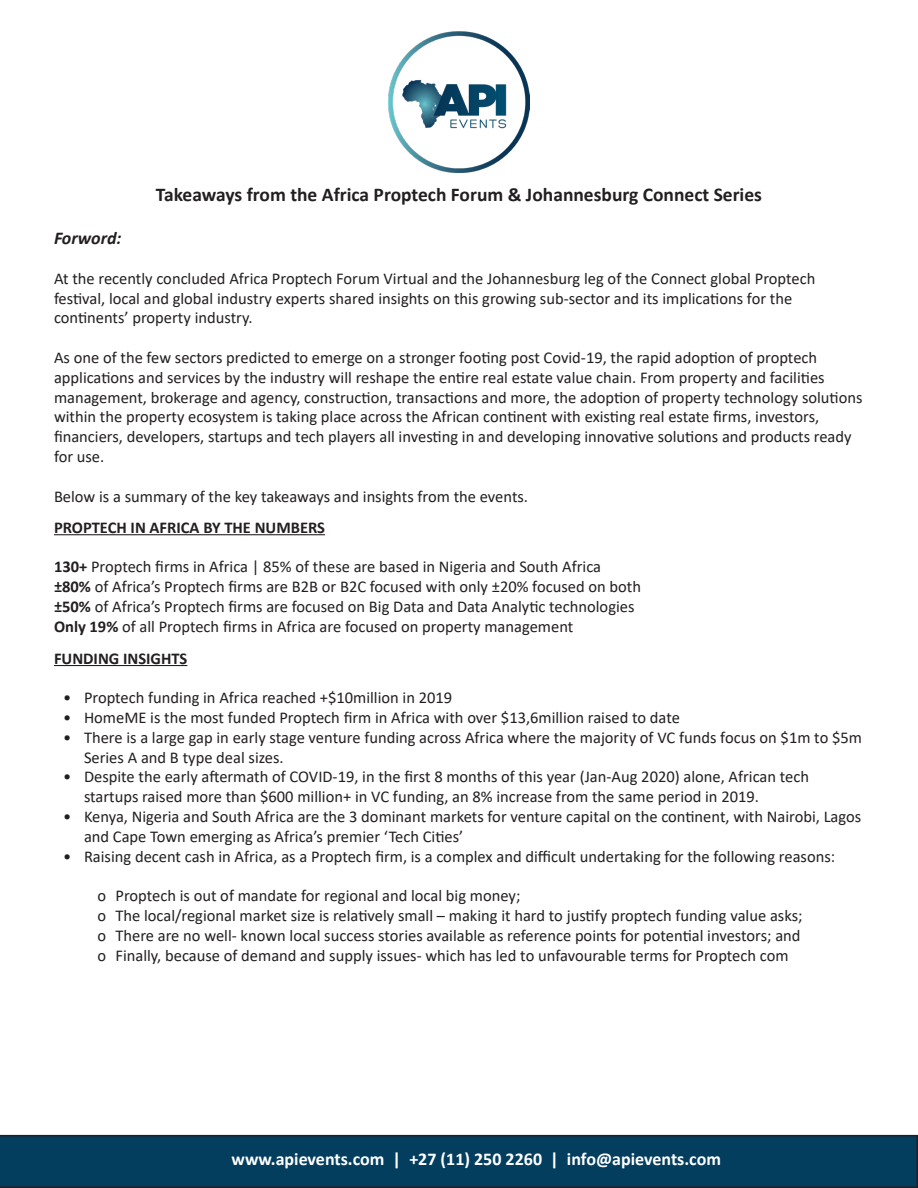
<style>
.page{position:relative;width:918px;height:1188px;background:#fff}
.page>*{position:absolute;margin:0;border:0;box-sizing:border-box;transform-origin:0 0}
.t1{font:700 19.5px "Calibri";color:#231f20}
.t2{font:700 18px "Calibri";color:#fff}
.t3{font:italic 700 18px "Calibri";color:#231f20}
.t4{font:16.5px/19.8px "Calibri";color:#231f20}
.t5{font:700 16.5px "Calibri";color:#231f20}
.s1{font-weight:700}
</style>
<div class="page">
<svg style="left:0;top:1135px;width:918px;height:53px;background:#053c5b"></svg>
<hr style="left:54px;top:534px;width:271px;height:1px;background:#231f20">
<hr style="left:54px;top:665px;width:133px;height:1px;background:#231f20">
<img style="left:388px;top:31px;width:142px;height:141px">
<p class="t1" style="left:156px;top:181px;width:608px">Takeaways from the Africa Proptech Forum &amp; Johannesburg Connect Series</p>
<p class="t3" style="left:54px;top:225px;width:69px">Forword:</p>
<p class="t4" style="left:54px;top:268px;width:763px">At the recently concluded Africa Proptech Forum Virtual and the Johannesburg leg of the Connect global Proptech festival, local and global industry experts shared insights on this growing sub-sector and its implications for the continents’ property industry.</p>
<p class="t4" style="left:54px;top:347px;width:810px">As one of the few sectors predicted to emerge on a stronger footing post Covid-19, the rapid adoption of proptech applications and services by the industry will reshape the entire real estate value chain. From property and facilities management, brokerage and agency, construction, transactions and more, the adoption of property technology solutions within the property ecosystem is taking place across the African continent with existing real estate firms, investors, financiers, developers, startups and tech players all investing in and developing innovative solutions and products ready for use.</p>
<p class="t4" style="left:54px;top:486px;width:476px">Below is a summary of the key takeaways and insights from the events.</p>
<p class="t5" style="left:54px;top:516px;width:273px">PROPTECH IN AFRICA BY THE NUMBERS</p>
<p class="t4" style="left:54px;top:557px;width:549px"><span class="s1">130+</span> Proptech firms in Africa | 85% of these are based in Nigeria and South Africa</p>
<p class="t4" style="left:54px;top:576px;width:589px"><span class="s1">±80%</span> of Africa’s Proptech firms are B2B or B2C focused with only ±20% focused on both</p>
<p class="t4" style="left:54px;top:596px;width:582px"><span class="s1">±50%</span> of Africa’s Proptech firms are focused on Big Data and Data Analytic technologies</p>
<p class="t4" style="left:54px;top:616px;width:521px"><span class="s1">Only 19%</span> of all Proptech firms in Africa are focused on property management</p>
<p class="t5" style="left:54px;top:647px;width:135px">FUNDING INSIGHTS</p>
<p class="t4" style="left:63px;top:687px;width:391px">• Proptech funding in Africa reached +$10million in 2019</p>
<p class="t4" style="left:63px;top:707px;width:618px">• HomeME is the most funded Proptech firm in Africa with over $13,6million raised to date</p>
<p class="t4" style="left:84px;top:727px;width:780px;text-indent:-21px">• There is a large gap in early stage venture funding across Africa where the majority of VC funds focus on $1m to $5m<br>Series A and B type deal sizes.</p>
<p class="t4" style="left:84px;top:767px;width:727px;text-indent:-21px">• Despite the early aftermath of COVID-19, in the first 8 months of this year (Jan-Aug 2020) alone, African tech startups raised more than $600 million+ in VC funding, an 8% increase from the same period in 2019.</p>
<p class="t4" style="left:84px;top:806px;width:779px;text-indent:-21px">• Kenya, Nigeria and South Africa are the 3 dominant markets for venture capital on the continent, with Nairobi, Lagos and Cape Town emerging as Africa’s premier ‘Tech Cities’</p>
<p class="t4" style="left:63px;top:846px;width:774px">• Raising decent cash in Africa, as a Proptech firm, is a complex and difficult undertaking for the following reasons:</p>
<p class="t4" style="left:98px;top:885px;width:424px">o Proptech is out of mandate for regional and local big money;</p>
<p class="t4" style="left:98px;top:905px;width:707px">o The local/regional market size is relatively small – making it hard to justify proptech funding value asks;</p>
<p class="t4" style="left:98px;top:925px;width:705px">o There are no well- known local success stories available as reference points for potential investors; and</p>
<p class="t4" style="left:98px;top:945px;width:693px">o Finally, because of demand and supply issues- which has led to unfavourable terms for Proptech com</p>
<p class="t2" style="left:231px;top:1147px;width:491px">www.apievents.com | +27 (11) 250 2260 | info@apievents.com</p>
</div>
